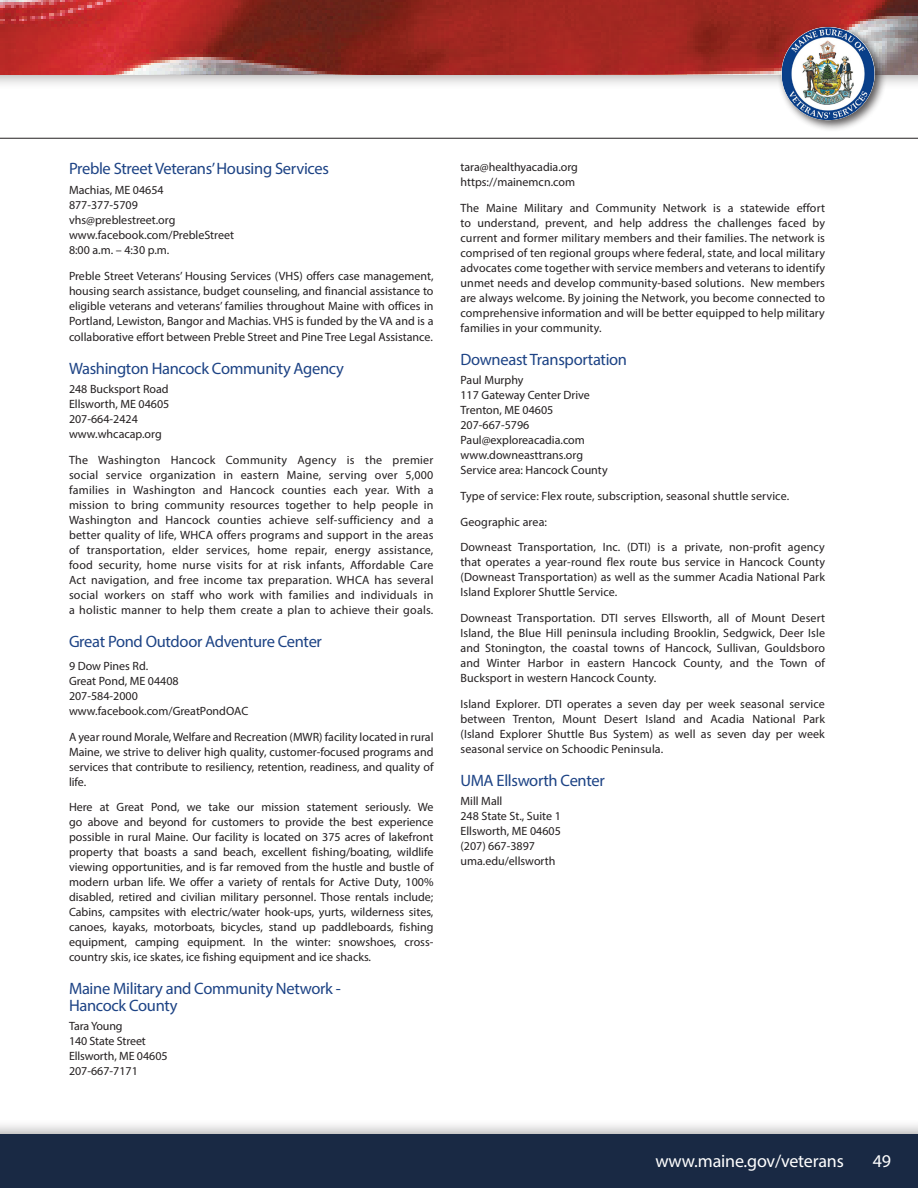
<style>
.page{position:relative;width:918px;height:1188px;background:#fff}
.page>*{position:absolute;margin:0;border:0;box-sizing:border-box;transform-origin:0 0}
.t1{font:18px "Myriad Pro";letter-spacing:-.01em;color:#fff}
.Listing_Name{font:16.5px/16.5px "Myriad Pro";letter-spacing:-.02em;color:#1d4385}
.Listing{font:16.5px "Myriad Pro";letter-spacing:-.02em;color:#1d4385}
.Listing-2{font:12px/15px "Myriad Pro";letter-spacing:.01em;color:#231f20;text-align:justify}
.Listing___Services{font:12px "Myriad Pro";color:#231f20}
</style>
<div class="page">
<div style="left:0;top:0;width:918px;height:90px;background:#231f20;opacity:.5"></div>
<img style="left:0;top:0;width:918px;height:75px">
<hr style="left:0;top:138px;width:918px;height:1px;background:#231f20">
<div style="left:0;top:1119px;width:918px;height:69px;background:#231f20;opacity:.5"></div>
<div style="left:0;top:1134px;width:918px;height:54px;background:#192944"></div>
<div style="left:777px;top:23px;width:110px;height:109px;background:#231f20;opacity:.75"></div>
<img style="left:782px;top:27px;width:92px;height:93px">
<p class="Listing_Name" style="left:69px;top:160px;width:261px">Preble Street Veterans’ Housing Services</p>
<p class="Listing___Services" style="left:69px;top:182px;width:96px">Machias, ME 04654</p>
<p class="Listing___Services" style="left:69px;top:197px;width:70px">877-377-5709</p>
<p class="Listing___Services" style="left:69px;top:212px;width:108px">vhs@preblestreet.org</p>
<p class="Listing___Services" style="left:69px;top:227px;width:167px">www.facebook.com/PrebleStreet</p>
<p class="Listing___Services" style="left:69px;top:242px;width:102px">8:00 a.m. – 4:30 p.m.</p>
<p class="Listing-2" style="left:69px;top:268px;width:366px">Preble Street Veterans’ Housing Services (VHS) offers case management, housing search assistance, budget counseling, and financial assistance to eligible veterans and veterans’ families throughout Maine with offices in Portland, Lewiston, Bangor and Machias. VHS is funded by the VA and is a</p>
<p class="Listing-2" style="left:69px;top:329px;width:365px">collaborative effort between Preble Street and Pine Tree Legal Assistance.</p>
<p class="Listing_Name" style="left:69px;top:360px;width:276px">Washington Hancock Community Agency</p>
<p class="Listing___Services" style="left:69px;top:382px;width:101px">248 Bucksport Road</p>
<p class="Listing___Services" style="left:69px;top:397px;width:102px">Ellsworth, ME 04605</p>
<p class="Listing___Services" style="left:69px;top:412px;width:70px">207-664-2424</p>
<p class="Listing___Services" style="left:69px;top:427px;width:94px">www.whcacap.org</p>
<p class="Listing-2" style="left:69px;top:453px;width:366px">The Washington Hancock Community Agency is the premier social service organization in eastern Maine, serving over 5,000 families in Washington and Hancock counties each year. With a mission to bring community resources together to help people in Washington and Hancock counties achieve self-sufficiency and a better quality of life, WHCA offers programs and support in the areas of transportation, elder services, home repair, energy assistance, food security, home nurse visits for at risk infants, Affordable Care Act navigation, and free income tax preparation. WHCA has several social workers on staff who work with families and individuals in a holistic manner to help them create a plan to achieve their goals.</p>
<p class="Listing" style="left:69px;top:632px;width:255px">Great Pond Outdoor Adventure Center</p>
<p class="Listing___Services" style="left:69px;top:658px;width:81px">9 Dow Pines Rd.</p>
<p class="Listing___Services" style="left:69px;top:673px;width:111px">Great Pond, ME 04408</p>
<p class="Listing___Services" style="left:69px;top:688px;width:70px">207-584-2000</p>
<p class="Listing___Services" style="left:69px;top:703px;width:181px">www.facebook.com/GreatPondOAC</p>
<p class="Listing-2" style="left:69px;top:729px;width:366px">A year round Morale, Welfare and Recreation (MWR) facility located in rural Maine, we strive to deliver high quality, customer-focused programs and services that contribute to resiliency, retention, readiness, and quality of life.</p>
<p class="Listing-2" style="left:69px;top:800px;width:366px">Here at Great Pond, we take our mission statement seriously. We go above and beyond for customers to provide the best experience possible in rural Maine. Our facility is located on 375 acres of lakefront property that boasts a sand beach, excellent fishing/boating, wildlife viewing opportunities, and is far removed from the hustle and bustle of modern urban life. We offer a variety of rentals for Active Duty, 100% disabled, retired and civilian military personnel. Those rentals include; Cabins, campsites with electric/water hook-ups, yurts, wilderness sites, canoes, kayaks, motorboats, bicycles, stand up paddleboards, fishing equipment, camping equipment. In the winter: snowshoes, cross&shy;country skis, ice skates, ice fishing equipment and ice shacks.</p>
<p class="Listing_Name" style="left:69px;top:980px;width:273px">Maine Military and Community Network -<br>Hancock County</p>
<p class="Listing___Services" style="left:69px;top:1019px;width:55px">Tara Young</p>
<p class="Listing___Services" style="left:69px;top:1034px;width:78px">140 State Street</p>
<p class="Listing___Services" style="left:69px;top:1049px;width:100px">Ellsworth, ME 04605</p>
<p class="Listing___Services" style="left:69px;top:1064px;width:70px">207-667-7171</p>
<p class="Listing___Services" style="left:460px;top:160px;width:119px">tara@healthyacadia.org</p>
<p class="Listing___Services" style="left:460px;top:175px;width:116px">https://mainemcn.com</p>
<p class="Listing-2" style="left:460px;top:200px;width:366px">The Maine Military and Community Network is a statewide effort to understand, prevent, and help address the challenges faced by current and former military members and their families. The network is comprised of ten regional groups where federal, state, and local military advocates come together with service members and veterans to identify unmet needs and develop community-based solutions. New members are always welcome. By joining the Network, you become connected to comprehensive information and will be better equipped to help military families in your community.</p>
<p class="Listing_Name" style="left:460px;top:350px;width:168px">Downeast Transportation</p>
<p class="Listing___Services" style="left:460px;top:373px;width:65px">Paul Murphy</p>
<p class="Listing___Services" style="left:460px;top:388px;width:131px">117 Gateway Center Drive</p>
<p class="Listing___Services" style="left:460px;top:403px;width:94px">Trenton, ME 04605</p>
<p class="Listing___Services" style="left:460px;top:418px;width:70px">207-667-5796</p>
<p class="Listing___Services" style="left:460px;top:433px;width:126px">Paul@exploreacadia.com</p>
<p class="Listing___Services" style="left:460px;top:448px;width:124px">www.downeasttrans.org</p>
<p class="Listing___Services" style="left:460px;top:463px;width:149px">Service area: Hancock County</p>
<p class="Listing-2" style="left:460px;top:488px;width:330px">Type of service: Flex route, subscription, seasonal shuttle service.</p>
<p class="Listing-2" style="left:460px;top:514px;width:88px">Geographic area:</p>
<p class="Listing-2" style="left:460px;top:540px;width:366px">Downeast Transportation, Inc. (DTI) is a private, non-profit agency that operates a year-round flex route bus service in Hancock County (Downeast Transportation) as well as the summer Acadia National Park Island Explorer Shuttle Service.</p>
<p class="Listing-2" style="left:460px;top:611px;width:366px">Downeast Transportation. DTI serves Ellsworth, all of Mount Desert Island, the Blue Hill peninsula including Brooklin, Sedgwick, Deer Isle and Stonington, the coastal towns of Hancock, Sullivan, Gouldsboro and Winter Harbor in eastern Hancock County, and the Town of Bucksport in western Hancock County.</p>
<p class="Listing-2" style="left:460px;top:696px;width:366px">Island Explorer. DTI operates a seven day per week seasonal service between Trenton, Mount Desert Island and Acadia National Park (Island Explorer Shuttle Bus System) as well as seven day per week seasonal service on Schoodic Peninsula.</p>
<p class="Listing_Name" style="left:460px;top:772px;width:146px">UMA Ellsworth Center</p>
<p class="Listing___Services" style="left:460px;top:794px;width:43px">Mill Mall</p>
<p class="Listing___Services" style="left:460px;top:809px;width:102px">248 State St., Suite 1</p>
<p class="Listing___Services" style="left:460px;top:824px;width:102px">Ellsworth, ME 04605</p>
<p class="Listing___Services" style="left:460px;top:839px;width:76px">(207) 667-3897</p>
<p class="Listing___Services" style="left:460px;top:854px;width:96px">uma.edu/ellsworth</p>
<h1 class="t1" style="left:655px;top:1150px;width:190px">www.maine.gov/veterans</h1>
<h1 class="t1" style="left:873px;top:1150px;width:20px">49</h1>
</div>
